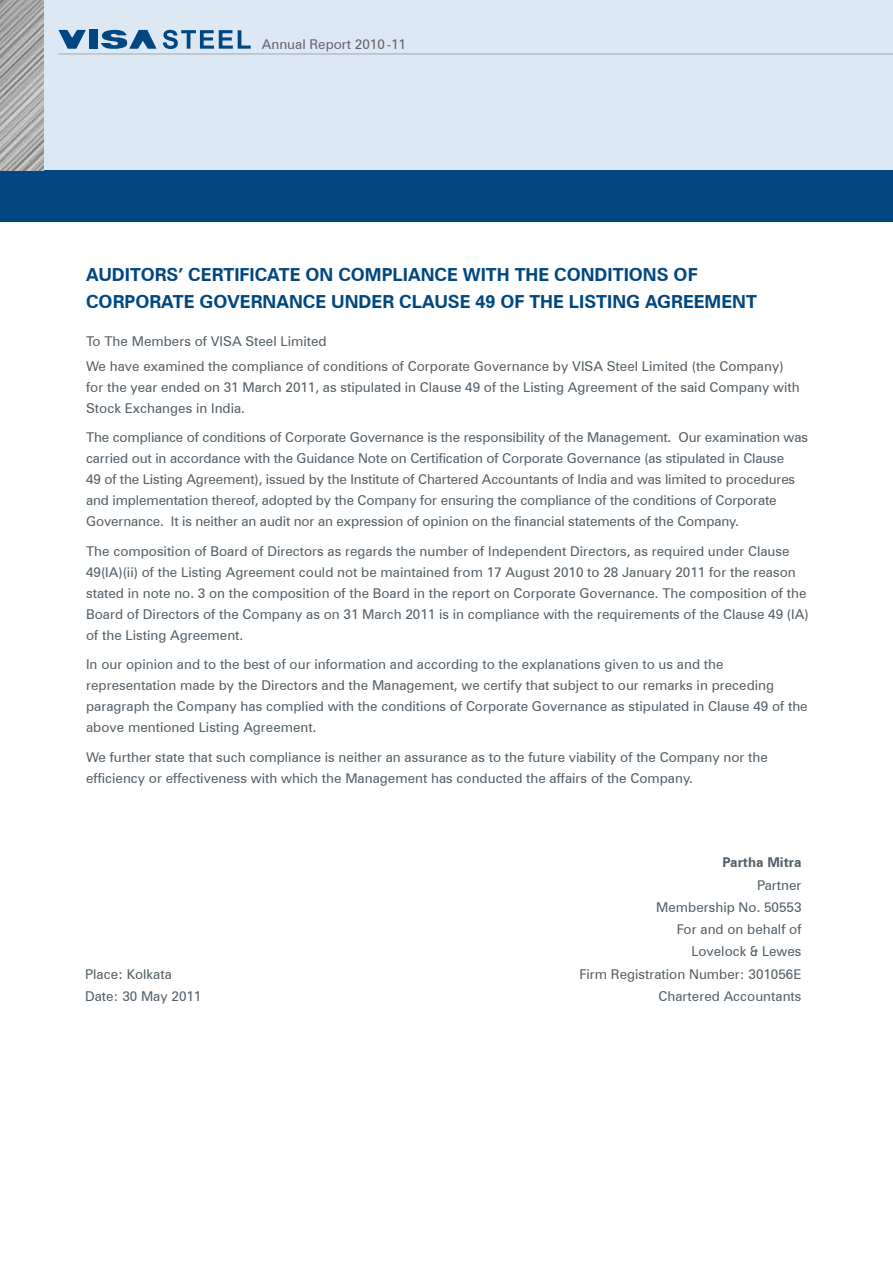
<style>
.page{position:relative;width:893px;height:1263px;background:#fff}
.page>*{position:absolute;margin:0;border:0;box-sizing:border-box;transform-origin:0 0}
.t1{font:700 18px/27px "Zurich BT";color:#004781}
.t2{font:13.5px/21px "Zurich BT";color:#525e66}
.t3{font:13.5px "Zurich BT";color:#636466}
.s1{font-weight:700}
</style>
<div class="page">
<div style="left:0;top:0;width:893px;height:172px;background:#dde8f5"></div>
<div style="left:0;top:170px;width:893px;height:51px;background:#004781"></div>
<img style="left:0;top:0;width:44px;height:170px">
<svg style="left:163px;top:30px;width:88px;height:19px"></svg>
<svg style="left:58px;top:30px;width:28px;height:19px"></svg>
<svg style="left:101px;top:29px;width:56px;height:20px"></svg>
<div style="left:89px;top:30px;width:9px;height:19px;background:#004781"></div>
<hr style="left:58px;top:54px;width:835px;height:1px;background:#9ea9b0">
<p class="t3" style="left:262px;top:36px;width:146px">Annual Report 2010 -11</p>
<p class="t1" style="left:86px;top:260px;width:672px">AUDITORS’ CERTIFICATE ON COMPLIANCE WITH THE CONDITIONS OF<br>CORPORATE GOVERNANCE UNDER CLAUSE 49 OF THE LISTING AGREEMENT</p>
<p class="t2" style="left:86px;top:328px;width:699px;line-height:25.2px">To The Members of VISA Steel Limited<br>We have examined the compliance of conditions of Corporate Governance by VISA Steel Limited (the Company)</p>
<p class="t2" style="left:86px;top:376px;width:715px">for the year ended on 31 March 2011, as stipulated in Clause 49 of the Listing Agreement of the said Company with<br>Stock Exchanges in India.</p>
<p class="t2" style="left:86px;top:427px;width:723px">The compliance of conditions of Corporate Governance is the responsibility of the Management. Our examination was carried out in accordance with the Guidance Note on Certification of Corporate Governance (as stipulated in Clause<br>49 of the Listing Agreement), issued by the Institute of Chartered Accountants of India and was limited to procedures and implementation thereof, adopted by the Company for ensuring the compliance of the conditions of Corporate Governance. It is neither an audit nor an expression of opinion on the financial statements of the Company.</p>
<p class="t2" style="left:86px;top:540px;width:724px">The composition of Board of Directors as regards the number of Independent Directors, as required under Clause 49(IA)(ii) of the Listing Agreement could not be maintained from 17 August 2010 to 28 January 2011 for the reason stated in note no. 3 on the composition of the Board in the report on Corporate Governance. The composition of the Board of Directors of the Company as on 31 March 2011 is in compliance with the requirements of the Clause 49 (IA) of the Listing Agreement.</p>
<p class="t2" style="left:86px;top:654px;width:723px">In our opinion and to the best of our information and according to the explanations given to us and the representation made by the Directors and the Management, we certify that subject to our remarks in preceding paragraph the Company has complied with the conditions of Corporate Governance as stipulated in Clause 49 of the above mentioned Listing Agreement.</p>
<p class="t2" style="left:86px;top:746px;width:683px">We further state that such compliance is neither an assurance as to the future viability of the Company nor the efficiency or effectiveness with which the Management has conducted the affairs of the Company.</p>
<p class="t2" style="left:656px;top:851px;width:147px;line-height:22.2px;text-align:right"><span class="s1">Partha Mitra<br></span>Partner<br>Membership No. 50553<br>For and on behalf of<br>Lovelock &amp; Lewes</p>
<p class="t2" style="left:85px;top:963px;width:88px">Place: Kolkata</p>
<p class="t2" style="left:579px;top:963px;width:224px">Firm Registration Number: 301056E</p>
<p class="t2" style="left:85px;top:985px;width:118px">Date: 30 May 2011</p>
<p class="t2" style="left:659px;top:985px;width:144px">Chartered Accountants</p>
</div>
